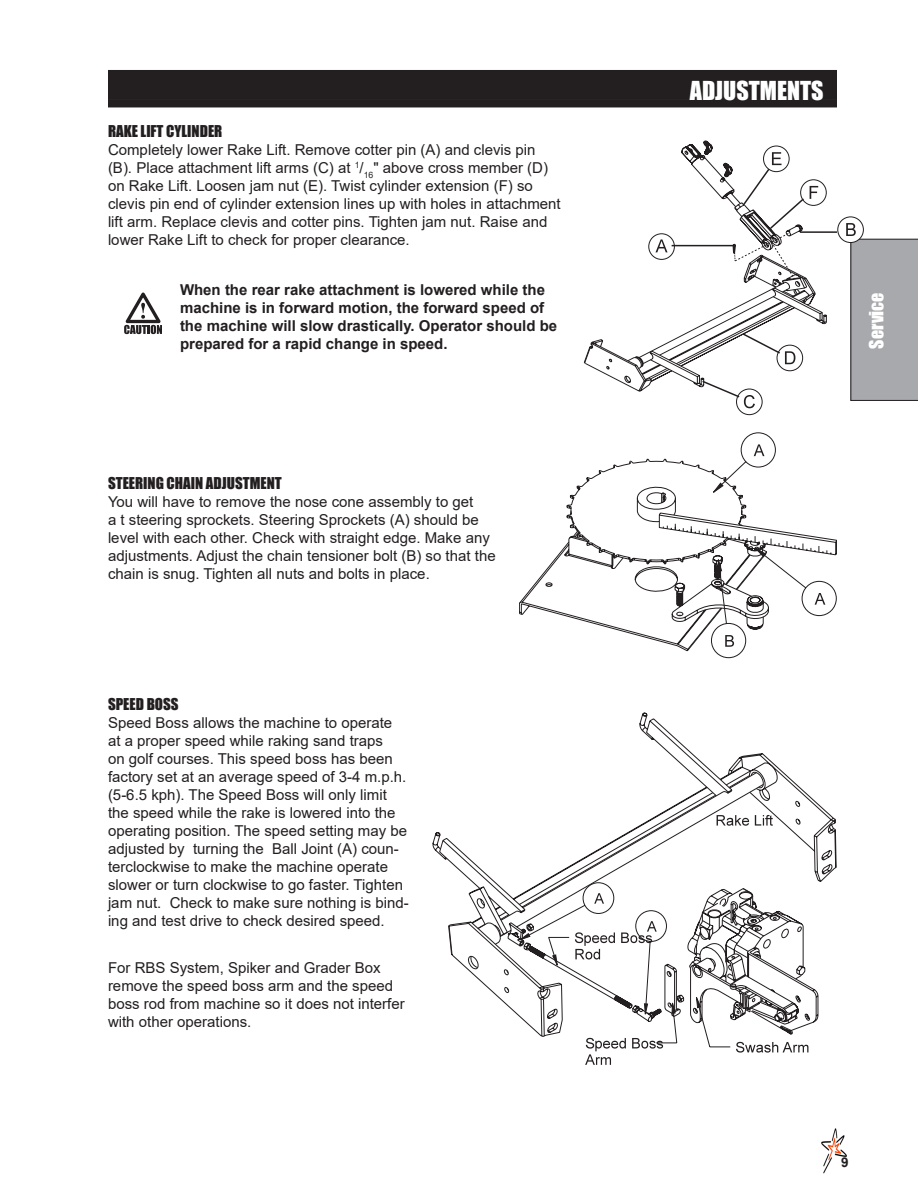
<style>
.page{position:relative;width:918px;height:1188px;background:#fff}
.page>*{position:absolute;margin:0;border:0;box-sizing:border-box;transform-origin:0 0}
.Header_Right{font:24px "Impact";color:#fff}
.t1{font:18px "Impact";color:#fff}
.Body_text{font:15px/18px "Arial";color:#231f20}
.Warning_Danger_Cauti{font:700 15px/18px "Arial";color:#231f20}
.Subhead_1{font:15px "Impact";color:#231f20}
.t2{font:700 13.5px "Arial";color:#231f20}
</style>
<div class="page">
<img style="left:821px;top:1128px;width:26px;height:46px">
<div style="left:839px;top:1157px;width:27px;height:8px;background:#fff"></div>
<div style="left:108px;top:70px;width:729px;height:30px;background:#231f20"></div>
<div style="left:108px;top:100px;width:729px;height:7px;background:#231f20"></div>
<svg style="left:124px;top:292px;width:38px;height:42px"></svg>
<div style="left:837px;top:217px;width:27px;height:26px;border:1px solid #231f20;border-radius:50%"></div>
<svg style="left:846px;top:223px;width:72px;height:178px"></svg>
<svg style="left:737px;top:389px;width:25px;height:26px"></svg>
<div style="left:736px;top:389px;width:27px;height:26px;border:1px solid #231f20;border-radius:50%"></div>
<hr style="left:800px;top:231px;width:37px;height:2px;background:#231f20">
<svg style="left:584px;top:141px;width:243px;height:267px"></svg>
<svg style="left:448px;top:713px;width:389px;height:302px"></svg>
<svg style="left:517px;top:882px;width:302px;height:183px"></svg>
<svg style="left:519px;top:432px;width:318px;height:226px"></svg>
<p class="Subhead_1" style="left:108px;top:119px;width:116px">RAKE LIFT CYLINDER</p>
<p class="Body_text" style="left:108px;top:141px;width:454px">Completely lower Rake Lift. Remove cotter pin (A) and clevis pin (B). Place attachment lift arms (C) at <sup>1</sup>/<sub>16</sub>" above cross member (D) on Rake Lift. Loosen jam nut (E). Twist cylinder extension (F) so clevis pin end of cylinder extension lines up with holes in attachment lift arm. Replace clevis and cotter pins. Tighten jam nut. Raise and lower Rake Lift to check for proper clearance.</p>
<p class="Warning_Danger_Cauti" style="left:180px;top:281px;width:379px">When the rear rake attachment is lowered while the machine is in forward motion, the forward speed of the machine will slow drastically. Operator should be prepared for a rapid change in speed.</p>
<p class="Subhead_1" style="left:108px;top:471px;width:175px">STEERING CHAIN ADJUSTMENT</p>
<p class="Body_text" style="left:108px;top:492px;width:389px">You will have to remove the nose cone assembly to get<br>a t steering sprockets. Steering Sprockets (A) should be level with each other. Check with straight edge. Make any adjustments. Adjust the chain tensioner bolt (B) so that the chain is snug. Tighten all nuts and bolts in place.</p>
<p class="Subhead_1" style="left:108px;top:693px;width:72px">SPEED BOSS</p>
<p class="Body_text" style="left:108px;top:714px;width:302px">Speed Boss allows the machine to operate<br>at a proper speed while raking sand traps<br>on golf courses. This speed boss has been factory set at an average speed of 3-4 m. p. h. (5-6. 5 kph). The Speed Boss will only limit the speed while the rake is lowered into the operating position. The speed setting may be adjusted by turning the Ball Joint (A) coun&shy;terclockwise to make the machine operate slower or turn clockwise to go faster. Tighten jam nut. Check to make sure nothing is bind&shy;ing and test drive to check desired speed.</p>
<p class="Body_text" style="left:108px;top:959px;width:298px">For RBS System, Spiker and Grader Box remove the speed boss arm and the speed boss rod from machine so it does not interfer with other operations.</p>
<p class="Header_Right" style="left:690px;top:72px;width:135px">ADJUSTMENTS</p>
<p class="t1" style="left:863px;top:349px;width:58px;rotate:-90deg">Service</p>
<p class="t2" style="left:841px;top:1153px;width:9px">9</p>
</div>
